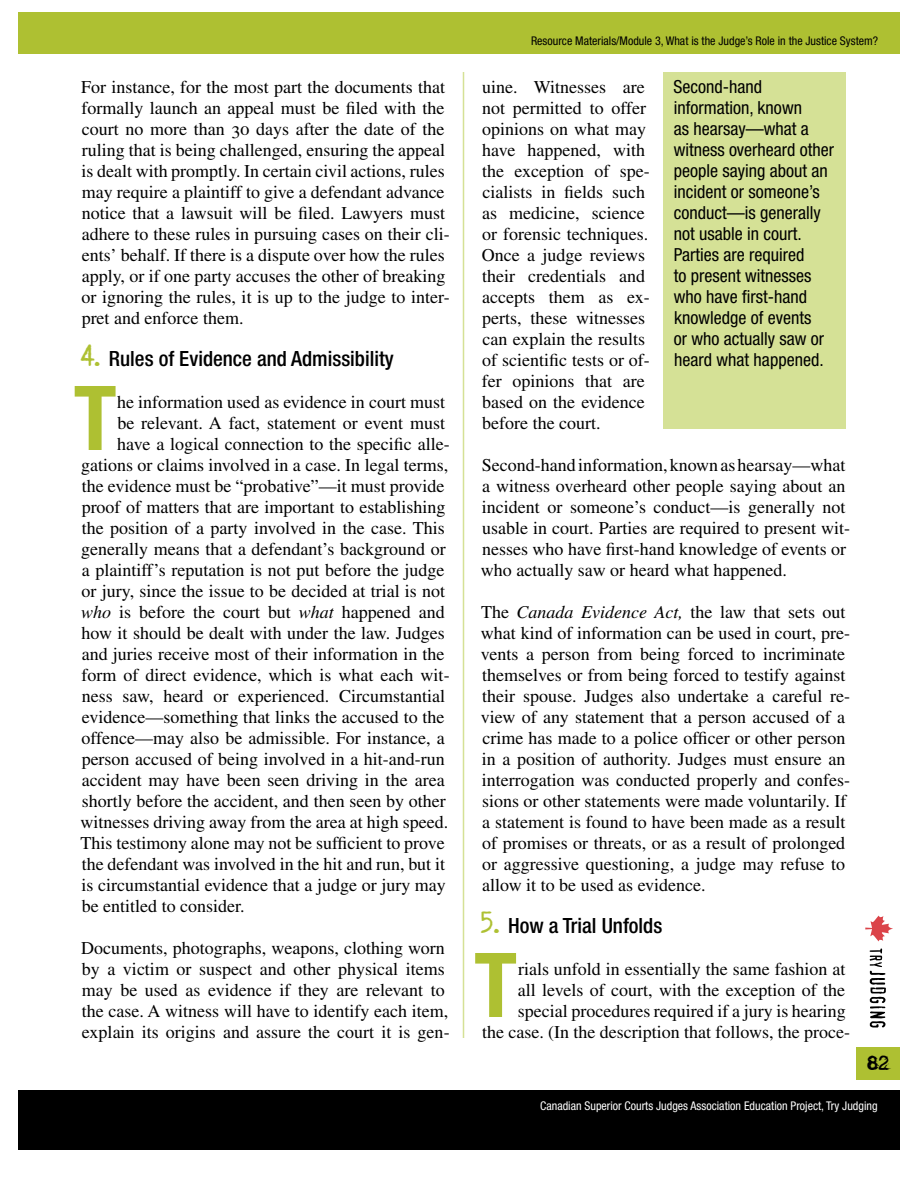
<style>
.page{position:relative;width:918px;height:1188px;background:#fff}
.page>*{position:absolute;margin:0;border:0;box-sizing:border-box;transform-origin:0 0}
.t1{font:700 condensed 89.7px "Helvetica Neue Std";color:#aec032}
.t2{font:500 condensed 21px "Helvetica Neue Std";color:#000}
.t3{font:18px/21px "Times LT Std";color:#000}
.t4{font:condensed 18px/21px "Helvetica Neue Std";color:#000}
.t5{font:18px "Adler accent";color:#000}
.t6{font:condensed 12px "Helvetica Neue Std";color:#fff}
.t7{font:condensed 12px "Helvetica Neue Std";color:#000}
.s1{font-family:"Adler accent";font-weight:400;font-stretch:normal;font-size:27px;color:#aec032}
.s2{font-style:italic}
</style>
<div class="page">
<div style="left:18px;top:12px;width:882px;height:42px;background:#aec032"></div>
<div style="left:18px;top:1090px;width:882px;height:60px;background:#000"></div>
<div style="left:856px;top:1047px;width:44px;height:33px;background:#aec032"></div>
<hr style="left:463px;top:72px;width:1px;height:966px;background:#d5e196">
<svg style="left:865px;top:915px;width:28px;height:27px"></svg>
<svg style="left:870px;top:948px;width:16px;height:80px"></svg>
<div style="left:664px;top:72px;width:182px;height:357px;background:#d5e196"></div>
<p class="t3" style="left:81px;top:76px;width:370px">For instance, for the most part the documents that formally launch an appeal must be filed with the court no more than 30 days after the date of the ruling that is being challenged, ensuring the appeal is dealt with promptly. In certain civil actions, rules may require a plaintiff to give a defendant advance notice that a lawsuit will be filed. Lawyers must adhere to these rules in pursuing cases on their cli&shy;ents’ behalf. If there is a dispute over how the rules apply, or if one party accuses the other of breaking or ignoring the rules, it is up to the judge to inter&shy;pret and enforce them.</p>
<p class="t2" style="left:81px;top:346px;width:314px"><span class="s1">4.</span> Rules of Evidence and Admissibility</p>
<h1 class="t1" style="left:74px;top:364px;width:45px">T</h1>
<p class="t3" style="left:117px;top:391px;width:329px">he information used as evidence in court must</p>
<p class="t3" style="left:117px;top:412px;width:329px">be relevant. A fact, statement or event must</p>
<p class="t3" style="left:117px;top:433px;width:334px">have a logical connection to the specific alle-</p>
<p class="t3" style="left:81px;top:454px;width:369px">gations or claims involved in a case. In legal terms,</p>
<p class="t3" style="left:82px;top:475px;width:364px">the evidence must be “probative”—it must provide</p>
<p class="t3" style="left:82px;top:496px;width:365px">proof of matters that are important to establishing</p>
<p class="t3" style="left:82px;top:517px;width:365px">the position of a party involved in the case. This</p>
<p class="t3" style="left:81px;top:538px;width:366px">generally means that a defendant’s background or</p>
<p class="t3" style="left:82px;top:559px;width:364px">a plaintiff’s reputation is not put before the judge</p>
<p class="t3" style="left:82px;top:580px;width:365px">or jury, since the issue to be decided at trial is not</p>
<p class="t3" style="left:81px;top:601px;width:365px"><span class="s2">who</span> is before the court but <span class="s2">what</span> happened and</p>
<p class="t3" style="left:82px;top:622px;width:365px">how it should be dealt with under the law. Judges</p>
<p class="t3" style="left:82px;top:643px;width:364px">and juries receive most of their information in the</p>
<p class="t3" style="left:81px;top:664px;width:370px">form of direct evidence, which is what each wit-</p>
<p class="t3" style="left:82px;top:685px;width:365px">ness saw, heard or experienced. Circumstantial</p>
<p class="t3" style="left:82px;top:706px;width:364px">evidence—something that links the accused to the</p>
<p class="t3" style="left:82px;top:727px;width:365px">offence—may also be admissible. For instance, a</p>
<p class="t3" style="left:82px;top:748px;width:365px">person accused of being involved in a hit-and-run</p>
<p class="t3" style="left:82px;top:769px;width:364px">accident may have been seen driving in the area</p>
<p class="t3" style="left:82px;top:790px;width:366px">shortly before the accident, and then seen by other</p>
<p class="t3" style="left:80px;top:811px;width:369px">witnesses driving away from the area at high speed.</p>
<p class="t3" style="left:81px;top:832px;width:366px">This testimony alone may not be sufficient to prove</p>
<p class="t3" style="left:82px;top:853px;width:365px">the defendant was involved in the hit and run, but it</p>
<p class="t3" style="left:81px;top:874px;width:366px">is circumstantial evidence that a judge or jury may</p>
<p class="t3" style="left:82px;top:895px;width:164px">be entitled to consider.</p>
<p class="t3" style="left:81px;top:937px;width:370px">Documents, photographs, weapons, clothing worn by a victim or suspect and other physical items may be used as evidence if they are relevant to the case. A witness will have to identify each item, explain its origins and assure the court it is gen-</p>
<p class="t7" style="left:531px;top:34px;width:349px">Resource Materials/Module 3, What is the Judge’s Role in the Justice System?</p>
<p class="t4" style="left:674px;top:76px;width:162px">Second-hand information, known<br>as hearsay—what a witness overheard other people saying about an incident or someone’s conduct—is generally not usable in court.<br>Parties are required<br>to present witnesses who have first-hand knowledge of events<br>or who actually saw or heard what happened.</p>
<p class="t3" style="left:482px;top:76px;width:170px">uine. Witnesses are not permitted to offer opinions on what may have happened, with the exception of spe&shy;cialists in fields such as medicine, science or forensic techniques.<br>Once a judge reviews their credentials and accepts them as ex&shy;perts, these witnesses can explain the results of scientific tests or of&shy;fer opinions that are based on the evidence before the court.</p>
<p class="t3" style="left:481px;top:454px;width:371px">Second-hand information, known as hearsay—what a witness overheard other people saying about an incident or someone’s conduct—is generally not usable in court. Parties are required to present wit&shy;nesses who have first-hand knowledge of events or who actually saw or heard what happened.</p>
<p class="t3" style="left:481px;top:601px;width:371px">The <span class="s2">Canada Evidence Act,</span> the law that sets out what kind of information can be used in court, pre&shy;vents a person from being forced to incriminate themselves or from being forced to testify against their spouse. Judges also undertake a careful re&shy;view of any statement that a person accused of a crime has made to a police officer or other person in a position of authority. Judges must ensure an interrogation was conducted properly and confes&shy;sions or other statements were made voluntarily. If a statement is found to have been made as a result of promises or threats, or as a result of prolonged or aggressive questioning, a judge may refuse to allow it to be used as evidence.</p>
<p class="t2" style="left:481px;top:913px;width:183px"><span class="s1">5.</span> How a Trial Unfolds</p>
<h1 class="t1" style="left:474px;top:931px;width:45px">T</h1>
<p class="t3" style="left:482px;top:958px;width:369px;text-align:right">rials unfold in essentially the same fashion at<br>all levels of court, with the exception of the special procedures required if a jury is hearing<br>the case. (In the description that follows, the proce-</p>
<p class="t5" style="left:868px;top:1055px;width:26px">82</p>
<p class="t6" style="left:540px;top:1099px;width:339px">Canadian Superior Courts Judges Association Education Project, Try Judging</p>
</div>
